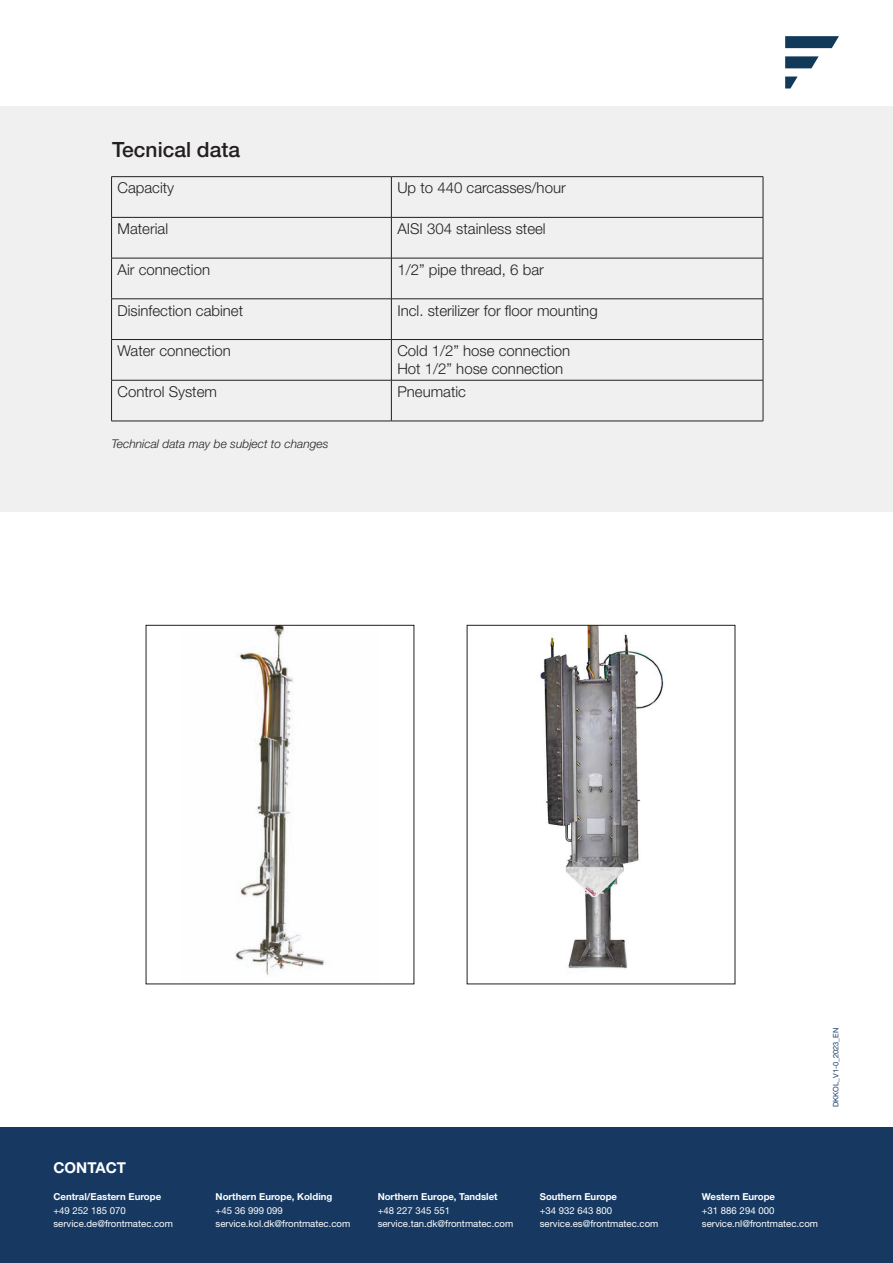
<style>
.page{position:relative;width:893px;height:1263px;background:#fff}
.page>*{position:absolute;margin:0;border:0;box-sizing:border-box;transform-origin:0 0}
.t1{font:500 21px "Helvetica Neue LT Std";color:#231f20}
.t2{font:300 15px "Helvetica Neue LT Std";color:#231f20}
.t3{font:700 15px "Helvetica Neue LT Std";color:#fff}
.t4{font:italic 300 12px "Helvetica Neue LT Std";color:#231f20}
.Brød_neg{font:9.6px "Helvetica Neue LT Std";color:#fff}
.Brød_neg-2{font:700 9.6px "Helvetica Neue LT Std";color:#fff}
.t5{font:7.5px "Helvetica Neue LT Std";color:#173a64}
</style>
<div class="page">
<svg style="left:785px;top:36px;width:54px;height:12px"></svg>
<svg style="left:785px;top:56px;width:34px;height:12px"></svg>
<svg style="left:785px;top:77px;width:13px;height:12px"></svg>
<div style="left:0;top:107px;width:893px;height:405px;background:#f0f0f1"></div>
<hr style="left:111px;top:176px;width:280px;height:1px;background:#231f20">
<hr style="left:111px;top:177px;width:1px;height:40px;background:#231f20">
<hr style="left:391px;top:176px;width:372px;height:1px;background:#231f20">
<hr style="left:391px;top:177px;width:1px;height:40px;background:#231f20">
<hr style="left:763px;top:177px;width:1px;height:40px;background:#231f20">
<hr style="left:111px;top:217px;width:280px;height:1px;background:#231f20">
<hr style="left:111px;top:218px;width:1px;height:40px;background:#231f20">
<hr style="left:391px;top:217px;width:372px;height:1px;background:#231f20">
<hr style="left:391px;top:218px;width:1px;height:40px;background:#231f20">
<hr style="left:763px;top:218px;width:1px;height:40px;background:#231f20">
<hr style="left:111px;top:258px;width:280px;height:1px;background:#231f20">
<hr style="left:111px;top:258px;width:1px;height:41px;background:#231f20">
<hr style="left:391px;top:258px;width:372px;height:1px;background:#231f20">
<hr style="left:391px;top:258px;width:1px;height:41px;background:#231f20">
<hr style="left:763px;top:258px;width:1px;height:41px;background:#231f20">
<hr style="left:111px;top:299px;width:280px;height:1px;background:#231f20">
<hr style="left:111px;top:299px;width:1px;height:40px;background:#231f20">
<hr style="left:391px;top:299px;width:372px;height:1px;background:#231f20">
<hr style="left:391px;top:299px;width:1px;height:40px;background:#231f20">
<hr style="left:763px;top:299px;width:1px;height:40px;background:#231f20">
<hr style="left:111px;top:339px;width:280px;height:1px;background:#231f20">
<hr style="left:111px;top:340px;width:1px;height:40px;background:#231f20">
<hr style="left:391px;top:339px;width:372px;height:1px;background:#231f20">
<hr style="left:391px;top:340px;width:1px;height:40px;background:#231f20">
<hr style="left:763px;top:340px;width:1px;height:40px;background:#231f20">
<hr style="left:111px;top:380px;width:280px;height:1px;background:#231f20">
<hr style="left:111px;top:380px;width:1px;height:41px;background:#231f20">
<hr style="left:391px;top:380px;width:372px;height:1px;background:#231f20">
<hr style="left:391px;top:380px;width:1px;height:41px;background:#231f20">
<hr style="left:763px;top:380px;width:1px;height:41px;background:#231f20">
<hr style="left:111px;top:421px;width:280px;height:1px;background:#231f20">
<hr style="left:391px;top:421px;width:372px;height:1px;background:#231f20">
<div style="left:0;top:1128px;width:893px;height:135px;background:#173961"></div>
<img style="left:235px;top:627px;width:90px;height:348px">
<img style="left:540px;top:627px;width:124px;height:342px">
<p class="t1" style="left:112px;top:137px;width:130px">Tecnical data</p>
<p class="t2" style="left:118px;top:179px;width:58px">Capacity</p>
<p class="t2" style="left:397px;top:179px;width:170px">Up to 440 carcasses/hour</p>
<p class="t2" style="left:118px;top:220px;width:52px">Material</p>
<p class="t2" style="left:397px;top:220px;width:150px">AISI 304 stainless steel</p>
<p class="t2" style="left:118px;top:260px;width:94px">Air connection</p>
<p class="t2" style="left:397px;top:260px;width:148px">1/2” pipe thread, 6 bar</p>
<p class="t2" style="left:118px;top:301px;width:127px">Disinfection cabinet</p>
<p class="t2" style="left:397px;top:301px;width:202px">Incl. sterilizer for floor mounting</p>
<p class="t2" style="left:118px;top:342px;width:115px">Water connection</p>
<p class="t2" style="left:397px;top:342px;width:174px">Cold 1/2” hose connection</p>
<p class="t2" style="left:397px;top:360px;width:167px">Hot 1/2” hose connection</p>
<p class="t2" style="left:118px;top:382px;width:101px">Control System</p>
<p class="t2" style="left:397px;top:382px;width:70px">Pneumatic</p>
<p class="t4" style="left:111px;top:437px;width:219px">Technical data may be subject to changes</p>
<p class="t3" style="left:53px;top:1158px;width:74px">CONTACT</p>
<p class="Brød_neg-2" style="left:53px;top:1191px;width:109px">Central/Eastern Europe</p>
<p class="Brød_neg" style="left:53px;top:1205px;width:74px">+49 252 185 070</p>
<p class="Brød_neg" style="left:53px;top:1218px;width:121px">service.de@frontmatec.com</p>
<p class="Brød_neg-2" style="left:216px;top:1191px;width:118px">Northern Europe, Kolding</p>
<p class="Brød_neg" style="left:216px;top:1205px;width:69px">+45 36 999 099</p>
<p class="Brød_neg" style="left:216px;top:1218px;width:136px">service.kol.dk@frontmatec.com</p>
<p class="Brød_neg-2" style="left:378px;top:1191px;width:122px">Northern Europe, Tandslet</p>
<p class="Brød_neg" style="left:378px;top:1205px;width:74px">+48 227 345 551</p>
<p class="Brød_neg" style="left:378px;top:1218px;width:137px">service.tan.dk@frontmatec.com</p>
<p class="Brød_neg-2" style="left:540px;top:1191px;width:79px">Southern Europe</p>
<p class="Brød_neg" style="left:540px;top:1205px;width:74px">+34 932 643 800</p>
<p class="Brød_neg" style="left:540px;top:1218px;width:120px">service.es@frontmatec.com</p>
<p class="t5" style="left:831px;top:1107px;width:80px;rotate:-90deg">DKKOL_V1-0_2023_EN</p>
<p class="Brød_neg-2" style="left:702px;top:1191px;width:75px">Western Europe</p>
<p class="Brød_neg" style="left:702px;top:1205px;width:74px">+31 886 294 000</p>
<p class="Brød_neg" style="left:702px;top:1218px;width:118px">service.nl@frontmatec.com</p>
</div>
